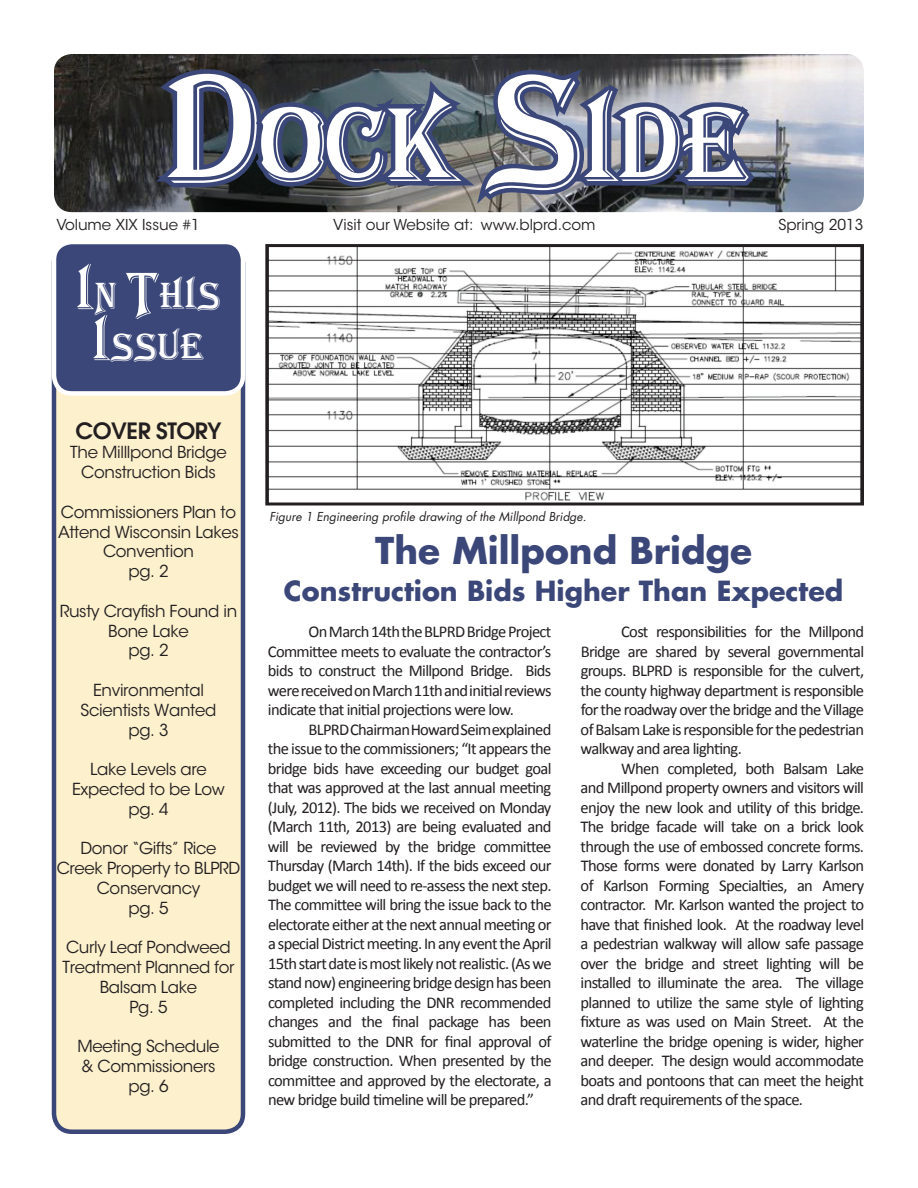
<style>
.page{position:relative;width:918px;height:1188px;background:#fff}
.page>*{position:absolute;margin:0;border:0;box-sizing:border-box;transform-origin:0 0}
.t1{font:102px "Algerian Mesa Alt Caps";color:#fff}
.t2{font:700 36px "Futura";color:#3b4778}
.t3{font:36px/51px "Algerian Mesa Alt Caps";color:#fff;text-align:center}
.t4{font:700 27px "Futura";color:#3b4778}
.t5{font:600 22.5px "Avant Garde";letter-spacing:-.02em;color:#231f20}
.t6{font:16.5px/19.5px "Calibri";letter-spacing:-.04em;color:#231f20;text-align:justify}
.t7{font:16.5px/19.8px "ITC Avant Garde Std";letter-spacing:-.02em;color:#231f20;text-align:center}
.t8{font:15px "ITC Avant Garde Std";color:#231f20}
.t9{font:italic 12px "Futura";color:#231f20}
.s1{font-size:150px}
.s2{font-size:51px}
</style>
<div class="page">
<div style="left:54px;top:245px;width:189px;height:887px;background:#fcf0cd;border-radius:18px"></div>
<div style="left:52px;top:243px;width:193px;height:891px;border:4px solid #3b4778;border-radius:18px"></div>
<div style="left:54px;top:242px;width:189px;height:151px;background:#3b4778;border-radius:18px"></div>
<div style="left:52px;top:240px;width:193px;height:156px;border:4px solid #fff;border-radius:18px"></div>
<img style="left:54px;top:54px;width:810px;height:158px;border-radius:18px">
<img style="left:269px;top:248px;width:591px;height:253px">
<div style="left:265px;top:244px;width:599px;height:262px;border:3px solid #231f20"></div>
<svg style="left:144px;top:55px;width:619px;height:158px;background:#51586b"></svg>
<h1 class="t1" style="left:167px;top:90px;width:585px"><span class="s1">D</span>ock <span class="s1">S</span>ide</h1>
<p class="t8" style="left:56px;top:215px;width:145px">Volume XIX Issue #1</p>
<p class="t8" style="left:333px;top:215px;width:264px">Visit our Website at: www.blprd.com</p>
<p class="t8" style="left:778px;top:215px;width:87px">Spring 2013</p>
<h2 class="t3" style="left:76px;top:271px;width:146px"><span class="s2">I</span>n <span class="s2">T</span>his<br><span class="s2">I</span>ssue</h2>
<h3 class="t5" style="left:76px;top:415px;width:147px">COVER STORY</h3>
<p class="t7" style="left:70px;top:443px;width:158px">The Milllpond Bridge<br>Construction Bids</p>
<p class="t7" style="left:58px;top:502px;width:182px">Commissioners Plan to<br>Attend Wisconsin Lakes<br>Convention<br>pg. 2</p>
<p class="t7" style="left:60px;top:601px;width:179px">Rusty Crayfish Found in<br>Bone Lake<br>pg. 2</p>
<p class="t7" style="left:81px;top:680px;width:137px">Environmental<br>Scientists Wanted pg. 3</p>
<p class="t7" style="left:72px;top:760px;width:154px">Lake Levels are<br>Expected to be Low pg. 4</p>
<p class="t7" style="left:57px;top:839px;width:185px">Donor “Gifts” Rice<br>Creek Property to BLPRD<br>Conservancy<br>pg. 5</p>
<p class="t7" style="left:63px;top:938px;width:173px">Curly Leaf Pondweed<br>Treatment Planned for<br>Balsam Lake<br>Pg. 5</p>
<p class="t7" style="left:77px;top:1037px;width:144px">Meeting Schedule &amp; Commissioners pg. 6</p>
<p class="t9" style="left:269px;top:508px;width:319px">Figure 1 Engineering profile drawing of the Millpond Bridge.</p>
<h2 class="t2" style="left:375px;top:525px;width:378px">The Millpond Bridge</h2>
<h3 class="t4" style="left:284px;top:573px;width:561px">Construction Bids Higher Than Expected</h3>
<p class="t6" style="left:268px;top:621px;width:285px;text-indent:41px">OnMarch14ththeBLPRDBridgeProject Committee meets to evaluate the contractor’s bids to construct the Millpond Bridge. Bids werereceivedonMarch11thandinitialreviews indicate that initial projections were low.</p>
<p class="t6" style="left:268px;top:719px;width:285px;text-indent:41px">BLPRDChairmanHowardSeimexplained the issue to the commissioners; “It appears the bridge bids have exceeding our budget goal that was approved at the last annual meeting (July, 2012). The bids we received on Monday (March 11th, 2013) are being evaluated and will be reviewed by the bridge committee Thursday (March 14th). If the bids exceed our budget we will need to re-assess the next step.<br>The committee will bring the issue back to the electorate either at the next annual meeting or a special District meeting. In any event the April 15thstartdateismostlikelynotrealistic.(Aswe standnow)engineeringbridgedesignhasbeen completed including the DNR recommended changes and the final package has been submitted to the DNR for final approval of bridge construction. When presented by the committee and approved by the electorate, a new bridge build timeline will be prepared.”</p>
<p class="t6" style="left:581px;top:621px;width:285px;text-indent:41px">Cost responsibilities for the Millpond Bridge are shared by several governmental groups. BLPRD is responsible for the culvert, the county highway department is responsible for the roadway over the bridge and the Village ofBalsamLakeisresponsibleforthepedestrian walkway and area lighting.</p>
<p class="t6" style="left:581px;top:758px;width:285px;text-indent:41px">When completed, both Balsam Lake and Millpond property owners and visitors will enjoy the new look and utility of this bridge.<br>The bridge facade will take on a brick look through the use of embossed concrete forms.<br>Those forms were donated by Larry Karlson of Karlson Forming Specialties, an Amery contractor. Mr. Karlson wanted the project to have that finished look. At the roadway level a pedestrian walkway will allow safe passage over the bridge and street lighting will be installed to illuminate the area. The village planned to utilize the same style of lighting fixture as was used on Main Street. At the waterline the bridge opening is wider, higher and deeper. The design would accommodate boats and pontoons that can meet the height and draft requirements of the space.</p>
</div>
